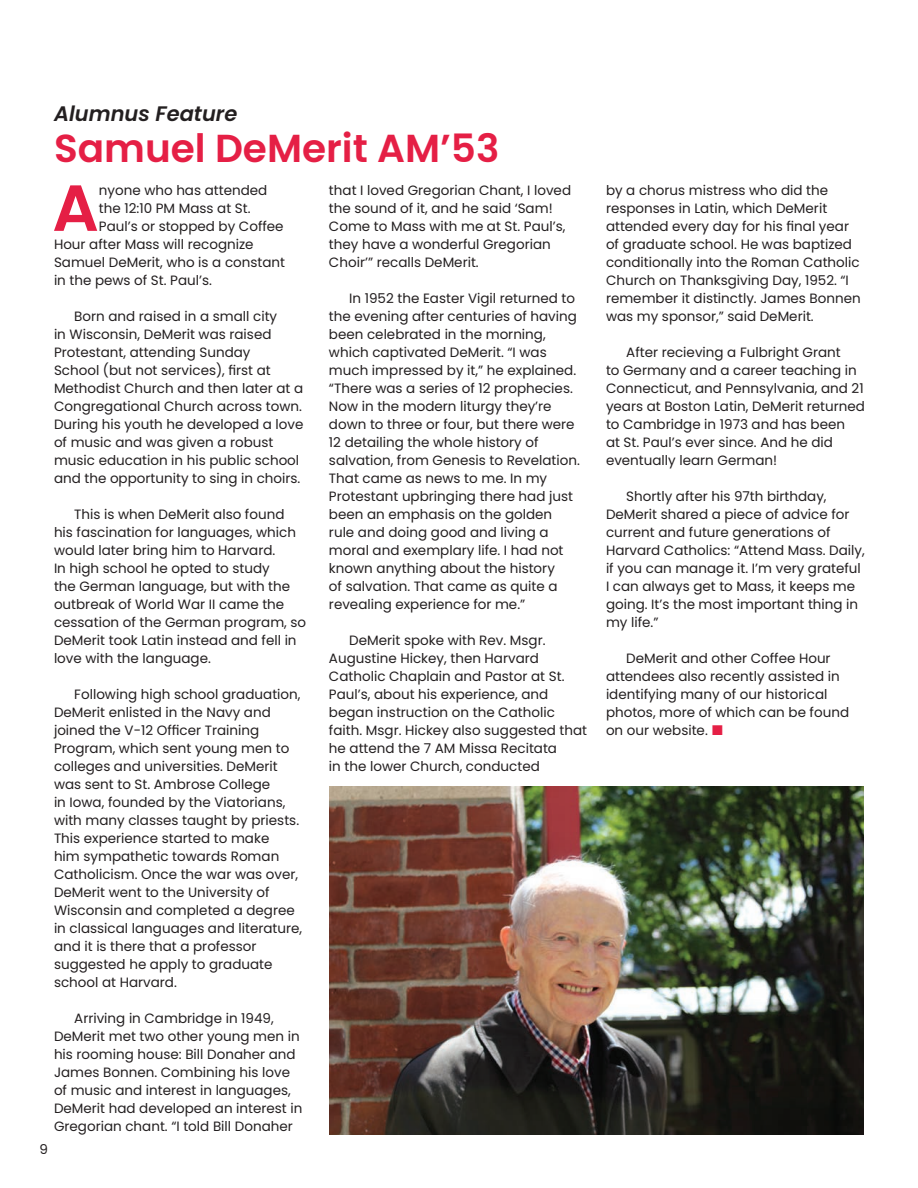
<style>
.page{position:relative;width:918px;height:1188px;background:#fff}
.page>*{position:absolute;margin:0;border:0;box-sizing:border-box;transform-origin:0 0}
.Drop_Cap{font:600 65.1px "Poppins";color:#e51f45}
.Title__Red{font:600 39px "Poppins";color:#e51f45}
.Title_Caption{font:italic 600 21px "Poppins";color:#231f20}
.Body{font:13.5px/18px "Poppins";color:#231f20}
.Drop_Cap-2{font:13.5px "Poppins";color:#231f20}
</style>
<div class="page">
<img style="left:329px;top:786px;width:535px;height:348px">
<p class="Title_Caption" style="left:54px;top:102px;width:185px">Alumnus Feature</p>
<p class="Title__Red" style="left:54px;top:126px;width:447px">Samuel DeMerit AM’53</p>
<p class="Drop_Cap" style="left:52px;top:170px;width:48px">A</p>
<p class="Drop_Cap-2" style="left:99px;top:182px;width:170px">nyone who has attended</p>
<p class="Drop_Cap-2" style="left:99px;top:200px;width:153px">the 12:10 PM Mass at St.</p>
<p class="Drop_Cap-2" style="left:99px;top:218px;width:186px">Paul’s or stopped by Coffee</p>
<p class="Drop_Cap-2" style="left:54px;top:236px;width:201px">Hour after Mass will recognize</p>
<p class="Drop_Cap-2" style="left:54px;top:254px;width:233px">Samuel DeMerit, who is a constant</p>
<p class="Drop_Cap-2" style="left:54px;top:272px;width:160px">in the pews of St. Paul’s.</p>
<p class="Body" style="left:54px;top:307px;width:251px;text-indent:20px">Born and raised in a small city<br>in Wisconsin, DeMerit was raised Protestant, attending Sunday<br>School (but not services), first at Methodist Church and then later at a Congregational Church across town.<br>During his youth he developed a love of music and was given a robust music education in his public school and the opportunity to sing in choirs.</p>
<p class="Body" style="left:54px;top:505px;width:254px;text-indent:20px">This is when DeMerit also found his fascination for languages, which would later bring him to Harvard.<br>In high school he opted to study<br>the German language, but with the outbreak of World War II came the cessation of the German program, so<br>DeMerit took Latin instead and fell in love with the language.</p>
<p class="Body" style="left:54px;top:685px;width:250px;text-indent:20px">Following high school graduation,<br>DeMerit enlisted in the Navy and joined the V-12 Officer Training<br>Program, which sent young men to colleges and universities. DeMerit was sent to St. Ambrose College<br>in Iowa, founded by the Viatorians, with many classes taught by priests.<br>This experience started to make<br>him sympathetic towards Roman<br>Catholicism. Once the war was over,<br>DeMerit went to the University of<br>Wisconsin and completed a degree in classical languages and literature, and it is there that a professor suggested he apply to graduate school at Harvard.</p>
<p class="Body" style="left:54px;top:1009px;width:250px;text-indent:20px">Arriving in Cambridge in 1949, DeMerit met two other young men in his rooming house: Bill Donaher and James Bonnen. Combining his love of music and interest in languages, DeMerit had developed an interest in Gregorian chant. “I told Bill Donaher</p>
<p class="Body" style="left:39px;top:1141px;width:10px">9</p>
<p class="Body" style="left:329px;top:181px;width:244px">that I loved Gregorian Chant, I loved the sound of it, and he said ‘Sam!<br>Come to Mass with me at St. Paul’s, they have a wonderful Gregorian<br>Choir’” recalls DeMerit.</p>
<p class="Body" style="left:329px;top:289px;width:252px;text-indent:20px">In 1952 the Easter Vigil returned to the evening after centuries of having been celebrated in the morning, which captivated DeMerit. “I was much impressed by it,” he explained. “There was a series of 12 prophecies.<br>Now in the modern liturgy they’re down to three or four, but there were 12 detailing the whole history of salvation, from Genesis to Revelation.<br>That came as news to me. In my Protestant upbringing there had just been an emphasis on the golden rule and doing good and living a moral and exemplary life. I had not known anything about the history<br>of salvation. That came as quite a revealing experience for me.”</p>
<p class="Body" style="left:329px;top:631px;width:260px;text-indent:20px">DeMerit spoke with Rev. Msgr.<br>Augustine Hickey, then Harvard Catholic Chaplain and Pastor at St.<br>Paul’s, about his experience, and began instruction on the Catholic faith. Msgr. Hickey also suggested that he attend the 7 AM Missa Recitata<br>in the lower Church, conducted</p>
<p class="Body" style="left:606px;top:181px;width:256px">by a chorus mistress who did the responses in Latin, which DeMerit attended every day for his final year of graduate school. He was baptized conditionally into the Roman Catholic Church on Thanksgiving Day, 1952. “I remember it distinctly. James Bonnen was my sponsor,” said DeMerit.</p>
<p class="Body" style="left:606px;top:343px;width:261px;text-indent:20px">After recieving a Fulbright Grant<br>to Germany and a career teaching in Connecticut, and Pennsylvania, and 21 years at Boston Latin, DeMerit returned to Cambridge in 1973 and has been<br>at St. Paul’s ever since. And he did eventually learn German!</p>
<p class="Body" style="left:606px;top:487px;width:260px;text-indent:20px">Shortly after his 97th birthday, DeMerit shared a piece of advice for current and future generations of Harvard Catholics: “Attend Mass. Daily, if you can manage it. I’m very grateful I can always get to Mass, it keeps me going. It’s the most important thing in my life.”</p>
<p class="Body" style="left:606px;top:649px;width:245px;text-indent:20px">DeMerit and other Coffee Hour attendees also recently assisted in identifying many of our historical photos, more of which can be found on our website.</p>
</div>
